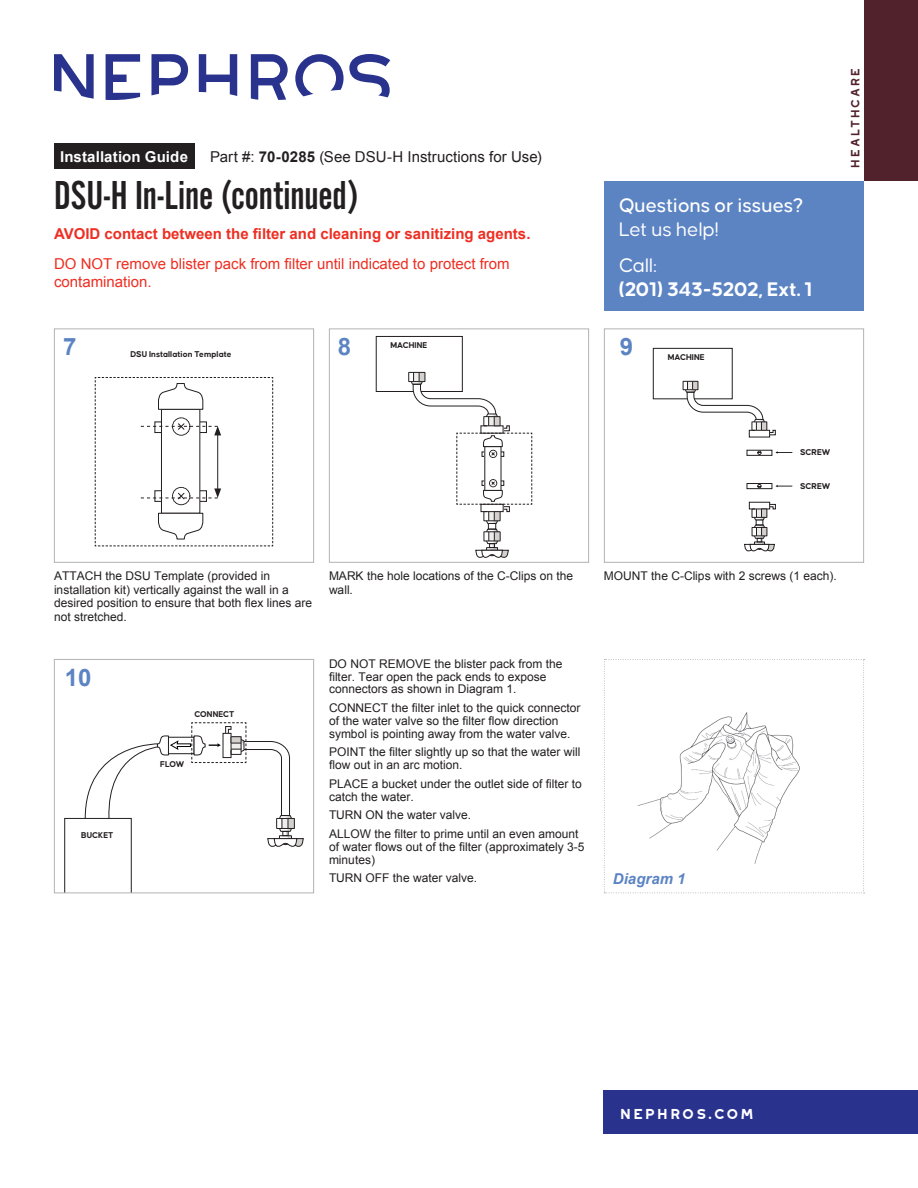
<style>
.page{position:relative;width:918px;height:1188px;background:#fff}
.page>*{position:absolute;margin:0;border:0;box-sizing:border-box;transform-origin:0 0}
.HEADING-1_big_28_30{font:42px "Alternate Gothic Std No 2";letter-spacing:-.005em;color:#231f20}
.INSTRUCTIONS_BIG___C{font:700 24px "Arial";color:#5c84c3}
.PAGE_CTA_BOX_14_16{font:500 21px/24px "Causten Round";color:#fff}
.PAGE_CTA_BOX_14_16-2{font:700 21px/24px "Causten Round";color:#fff}
.t1{font:700 18px "Westmount";letter-spacing:-.005em;color:#fff}
.CAUTION_TEXT_10_12_U{font:15px/18px "Arial";color:#ee2e22}
.CAUTION_TEXT_10_12{font:700 15px "Arial";color:#ee2e22}
.HEADING-1pre_16_18_B{font:15px "Arial";letter-spacing:.005em;color:#231f20}
.HEADING-1pre_16_18_B-2{font:700 15px "Arial";letter-spacing:.01em;color:#fff}
.t2{font:15px "Westmount";color:#51222c}
.INSTRUCTIONS_BIG___C-2{font:italic 700 15px "Arial";color:#5c84c3}
.INSTRUCTIONS_8_9{font:12px/12.8px "Arial";color:#231f20}
.t3{font:condensed 10.5px "Myriad Pro";color:#231f20}
.INSTRUCTION_CALLOUTS{font:700 9px "Causten Round";color:#231f20}
.t4{font:condensed 6.6px "Myriad Pro";color:#231f20}
.t5{font:700 condensed 5.1px "Myriad Pro";color:#231f20}
.t6{font:700 condensed 4.2px "Myriad Pro";color:#231f20}
.s1{font-weight:700}
.s2{font-weight:400}
</style>
<div class="page">
<div style="left:604px;top:1091px;width:314px;height:43px;background:#29338e"></div>
<div style="left:864px;top:0;width:54px;height:181px;background:#51222c"></div>
<svg style="left:106px;top:54px;width:34px;height:46px"></svg>
<svg style="left:151px;top:54px;width:38px;height:41px"></svg>
<svg style="left:199px;top:54px;width:38px;height:42px"></svg>
<svg style="left:251px;top:54px;width:37px;height:46px"></svg>
<svg style="left:54px;top:54px;width:40px;height:45px"></svg>
<svg style="left:295px;top:54px;width:95px;height:43px"></svg>
<div style="left:54px;top:144px;width:141px;height:25px;background:#231f20"></div>
<div style="left:604px;top:181px;width:260px;height:129px;background:#5c84c3"></div>
<div style="left:54px;top:328px;width:260px;height:235px;border:1px solid #b2b3b7"></div>
<div style="left:376px;top:336px;width:87px;height:56px;border:1px solid #231f20"></div>
<svg style="left:408px;top:372px;width:125px;height:186px"></svg>
<div style="left:329px;top:328px;width:260px;height:235px;border:1px solid #b2b3b7"></div>
<div style="left:653px;top:348px;width:79px;height:51px;border:1px solid #231f20"></div>
<svg style="left:683px;top:381px;width:93px;height:54px"></svg>
<div style="left:749px;top:502px;width:21px;height:7px;border:1px solid #231f20"></div>
<svg style="left:744px;top:504px;width:32px;height:48px"></svg>
<svg style="left:776px;top:451px;width:16px;height:3px"></svg>
<svg style="left:776px;top:485px;width:16px;height:2px"></svg>
<div style="left:747px;top:450px;width:25px;height:6px;border:1px solid #231f20"></div>
<div style="left:747px;top:483px;width:25px;height:6px;border:1px solid #231f20"></div>
<svg style="left:758px;top:451px;width:3px;height:4px"></svg>
<div style="left:604px;top:328px;width:260px;height:235px;border:1px solid #b2b3b7"></div>
<div style="left:654px;top:349px;width:65px;height:15px;background:#fff"></div>
<svg style="left:64px;top:722px;width:240px;height:169px"></svg>
<div style="left:54px;top:659px;width:260px;height:234px;border:1px solid #b2b3b7"></div>
<div style="left:157px;top:757px;width:30px;height:13px;background:#fff"></div>
<div style="left:75px;top:828px;width:45px;height:13px;background:#fff"></div>
<div style="left:203px;top:726px;width:17px;height:11px;background:#fff"></div>
<svg style="left:95px;top:377px;width:178px;height:170px"></svg>
<svg style="left:604px;top:659px;width:261px;height:235px"></svg>
<p class="HEADING-1pre_16_18_B-2" style="left:60px;top:147px;width:130px">Installation Guide</p>
<p class="HEADING-1pre_16_18_B" style="left:210px;top:147px;width:333px">Part #: <span class="s1">70-0285</span> (See DSU-H Instructions for Use)</p>
<p class="HEADING-1_big_28_30" style="left:54px;top:174px;width:306px">DSU-H In-Line (continued)</p>
<p class="CAUTION_TEXT_10_12" style="left:54px;top:224px;width:478px">AVOID contact between the filter and cleaning or sanitizing agents.</p>
<p class="CAUTION_TEXT_10_12_U" style="left:54px;top:255px;width:457px">DO NOT remove blister pack from filter until indicated to protect from contamination.</p>
<p class="INSTRUCTIONS_BIG___C" style="left:63px;top:331px;width:15px">7</p>
<p class="INSTRUCTIONS_BIG___C" style="left:338px;top:331px;width:15px">8</p>
<p class="INSTRUCTION_CALLOUTS" style="left:131px;top:349px;width:102px">DSU Installation Template</p>
<p class="INSTRUCTION_CALLOUTS" style="left:390px;top:340px;width:39px">MACHINE</p>
<p class="PAGE_CTA_BOX_14_16" style="left:619px;top:193px;width:186px">Questions or issues?<br><span class="s2">Let us help!</span></p>
<p class="PAGE_CTA_BOX_14_16-2" style="left:619px;top:252px;width:195px"><span class="s2">Call:<br></span>(201) 343-5202, Ext. 1</p>
<p class="INSTRUCTIONS_BIG___C" style="left:620px;top:331px;width:15px">9</p>
<p class="INSTRUCTION_CALLOUTS" style="left:668px;top:352px;width:39px">MACHINE</p>
<p class="t4" style="left:659px;top:352px;width:20px">MACHINE</p>
<p class="t2" style="left:847px;top:169px;width:103px;rotate:-90deg">HEALTHCARE</p>
<p class="INSTRUCTION_CALLOUTS" style="left:800px;top:447px;width:32px">SCREW</p>
<p class="INSTRUCTION_CALLOUTS" style="left:800px;top:481px;width:32px">SCREW</p>
<p class="t6" style="left:796px;top:450px;width:11px">SCREW</p>
<p class="t6" style="left:796px;top:483px;width:11px">SCREW</p>
<p class="INSTRUCTIONS_8_9" style="left:54px;top:570px;width:260px;line-height:13.5px">ATTACH the DSU Template (provided in installation kit) vertically against the wall in a desired position to ensure that both flex lines are not stretched.</p>
<p class="INSTRUCTIONS_BIG___C" style="left:65px;top:661px;width:28px">10</p>
<p class="t3" style="left:84px;top:829px;width:26px">BUCKET</p>
<p class="INSTRUCTION_CALLOUTS" style="left:81px;top:830px;width:34px">BUCKET</p>
<p class="INSTRUCTION_CALLOUTS" style="left:195px;top:709px;width:41px">CONNECT</p>
<p class="t5" style="left:177px;top:758px;width:11px">FLOW</p>
<p class="INSTRUCTION_CALLOUTS" style="left:160px;top:759px;width:26px">FLOW</p>
<p class="INSTRUCTIONS_8_9" style="left:329px;top:570px;width:246px;line-height:13.5px">MARK the hole locations of the C-Clips on the wall.</p>
<p class="INSTRUCTIONS_8_9" style="left:329px;top:657px;width:235px">DO NOT REMOVE the blister pack from the filter. Tear open the pack ends to expose connectors as shown in Diagram 1.</p>
<p class="INSTRUCTIONS_8_9" style="left:329px;top:702px;width:253px">CONNECT the filter inlet to the quick connector of the water valve so the filter flow direction symbol is pointing away from the water valve.</p>
<p class="INSTRUCTIONS_8_9" style="left:329px;top:746px;width:253px">POINT the filter slightly up so that the water will flow out in an arc motion.</p>
<p class="INSTRUCTIONS_8_9" style="left:329px;top:777px;width:254px">PLACE a bucket under the outlet side of filter to catch the water.</p>
<p class="INSTRUCTIONS_8_9" style="left:329px;top:809px;width:144px">TURN ON the water valve.</p>
<p class="INSTRUCTIONS_8_9" style="left:329px;top:828px;width:257px">ALLOW the filter to prime until an even amount of water flows out of the filter (approximately 3-5 minutes)</p>
<p class="INSTRUCTIONS_8_9" style="left:329px;top:872px;width:150px">TURN OFF the water valve.</p>
<p class="INSTRUCTIONS_8_9" style="left:604px;top:570px;width:234px">MOUNT the C-Clips with 2 screws (1 each).</p>
<p class="INSTRUCTIONS_BIG___C-2" style="left:613px;top:869px;width:74px">Diagram 1</p>
<h3 class="t1" style="left:619px;top:1104px;width:137px">nephros.com</h3>
</div>
